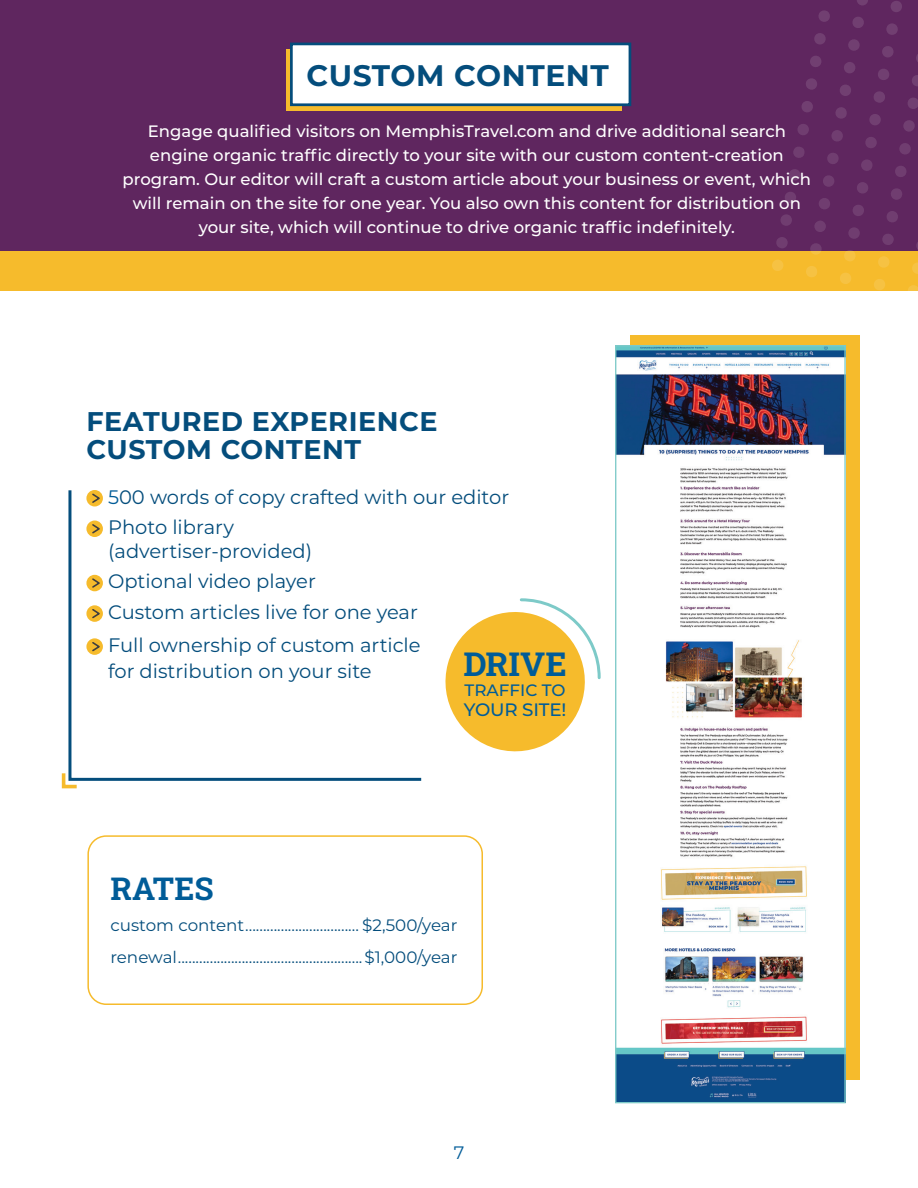
<style>
.page{position:relative;width:918px;height:1188px;background:#fff}
.page>*{position:absolute;margin:0;border:0;box-sizing:border-box;transform-origin:0 0}
.Cover_Date{font:700 33px "Roboto Slab";color:#005c98}
.Main_Header_Large{font:700 31.5px "Roboto Slab";color:#005c98}
.t1{font:700 29.7px "Montserrat";letter-spacing:.02em;color:#044d7c}
.t2{font:700 27px/28.5px "Montserrat";letter-spacing:.02em;color:#044d7c}
.Body_New{font:19.5px/23.7px "Montserrat";color:#044d7c}
.Cover_Date-2{font:500 18px "Montserrat";letter-spacing:-.01em;color:#005c98}
.t3{font:18px "Montserrat";color:#005c98}
.Body_New-2{font:500 16.5px/24px "Montserrat";color:#fff;text-align:center}
.t4{font:16.5px "Montserrat";color:#044d7c}
.Cover_Date-3{font:500 16.5px "Montserrat";color:#005c98}
.s1{color:#005c98}
</style>
<div class="page">
<div style="left:0;top:243px;width:918px;height:48px;background:#f6bb2c"></div>
<div style="left:630px;top:336px;width:229px;height:744px;background:#f6bb2c"></div>
<div style="left:0;top:0;width:918px;height:251px;background:#5f265f"></div>
<img style="left:617px;top:347px;width:227px;height:754px">
<div style="left:615px;top:345px;width:231px;height:758px;border:1px solid #7dcac8"></div>
<div style="left:87px;top:835px;width:396px;height:170px;border:2px solid #f6bb2c;border-radius:18px"></div>
<svg style="left:772px;top:0;width:146px;height:291px"></svg>
<div style="left:287px;top:49px;width:335px;height:62px;background:linear-gradient(to right,#f6bb2c,#f6bb2c)"></div>
<div style="left:290px;top:43px;width:341px;height:63px;background:#fff;border:3px solid #044d7c"></div>
<svg style="left:445px;top:598px;width:156px;height:154px"></svg>
<svg style="left:68px;top:490px;width:354px;height:291px"></svg>
<svg style="left:61px;top:770px;width:19px;height:19px"></svg>
<p class="t1" style="left:307px;top:54px;width:304px">CUSTOM CONTENT</p>
<p class="Body_New-2" style="left:123px;top:118px;width:690px">Engage qualified visitors on MemphisTravel.com and drive additional search engine organic traffic directly to your site with our custom content-creation program. Our editor will craft a custom article about your business or event, which will remain on the site for one year. You also own this content for distribution on your site, which will continue to drive organic traffic indefinitely.</p>
<p class="t2" style="left:86px;top:406px;width:353px">FEATURED EXPERIENCE<br>CUSTOM CONTENT</p>
<p class="Body_New" style="left:108px;top:484px;width:403px"><span class="s1">5</span>00 words of copy crafted with our editor</p>
<p class="Body_New" style="left:108px;top:515px;width:206px">Photo library (advertiser-provided)</p>
<p class="Body_New" style="left:108px;top:569px;width:209px">Optional video player</p>
<p class="Body_New" style="left:108px;top:599px;width:311px">Custom articles live for one year</p>
<p class="Body_New" style="left:108px;top:631px;width:314px;line-height:26.2px">Full ownership of custom article for distribution on your site</p>
<p class="Cover_Date" style="left:464px;top:642px;width:105px">DRIVE</p>
<p class="Cover_Date-3" style="left:465px;top:679px;width:103px">TRAFFIC TO</p>
<p class="Cover_Date-2" style="left:464px;top:697px;width:104px">YOUR SITE!</p>
<p class="Main_Header_Large" style="left:110px;top:867px;width:105px">RATES</p>
<p class="t4" style="left:110px;top:914px;width:349px">custom content................................ $2,500/year</p>
<p class="t4" style="left:110px;top:946px;width:349px">renewal....................................................$1,000/year</p>
<p class="t3" style="left:454px;top:1140px;width:12px">7</p>
</div>
